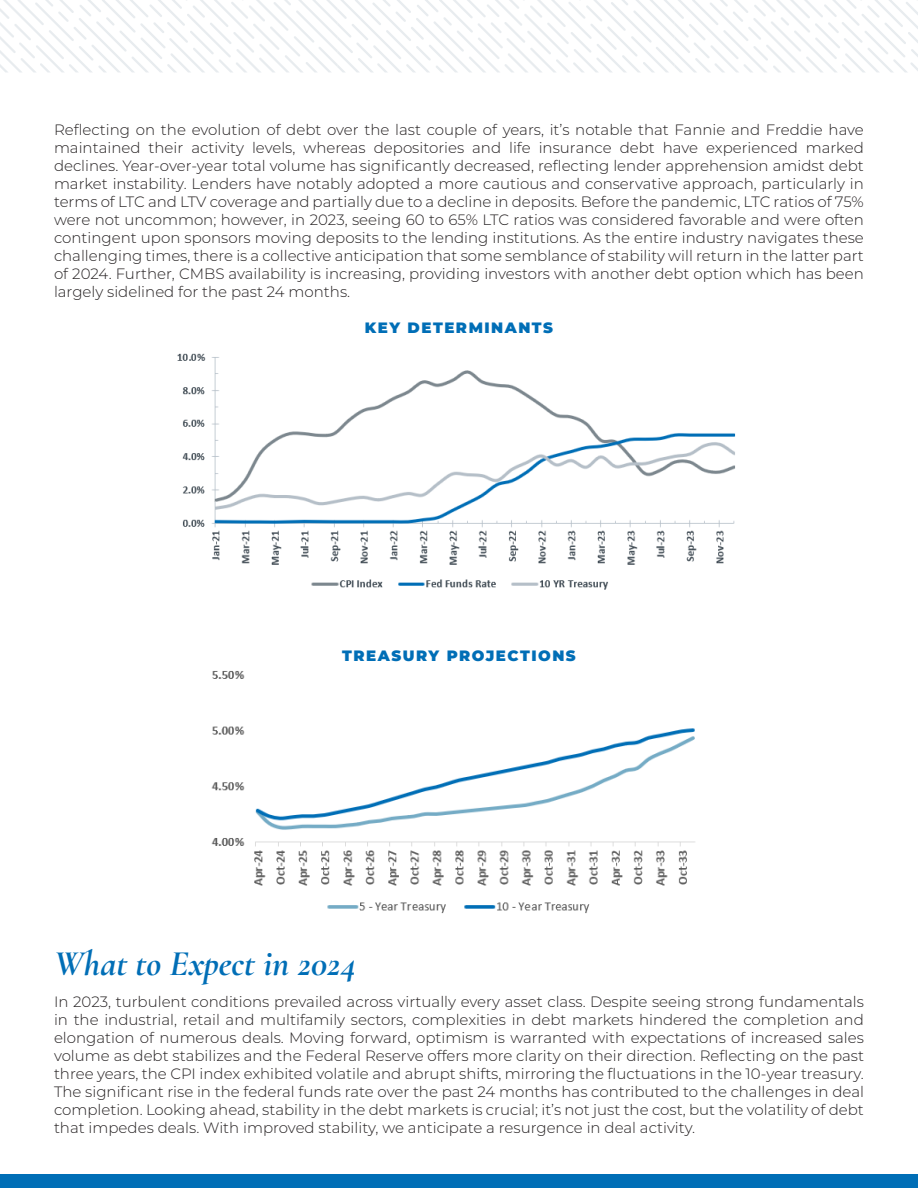
<style>
.page{position:relative;width:918px;height:1188px;background:#fff}
.page>*{position:absolute;margin:0;border:0;box-sizing:border-box;transform-origin:0 0}
.t1{font:italic 700 36px "Cormorant";color:#006eb6}
.t2{font:300 15px/18px "Montserrat";color:#231f20;text-align:justify}
.t3{font:900 15px "Montserrat";letter-spacing:.1em;color:#006eb6}
</style>
<div class="page">
<img style="left:177px;top:353px;width:559px;height:237px">
<img style="left:211px;top:671px;width:484px;height:243px">
<svg style="left:0;top:0;width:918px;height:72px"></svg>
<div style="left:0;top:1174px;width:918px;height:14px;background:#006eb6"></div>
<p class="t2" style="left:54px;top:120px;width:811px">Reflecting on the evolution of debt over the last couple of years, it’s notable that Fannie and Freddie have maintained their activity levels, whereas depositories and life insurance debt have experienced marked declines. Year-over-year total volume has significantly decreased, reflecting lender apprehension amidst debt market instability. Lenders have notably adopted a more cautious and conservative approach, particularly in terms of LTC and LTV coverage and partially due to a decline in deposits. Before the pandemic, LTC ratios of 75% were not uncommon; however, in 2023, seeing 60 to 65% LTC ratios was considered favorable and were often contingent upon sponsors moving deposits to the lending institutions. As the entire industry navigates these challenging times, there is a collective anticipation that some semblance of stability will return in the latter part of 2024. Further, CMBS availability is increasing, providing investors with another debt option which has been largely sidelined for the past 24 months.</p>
<p class="t3" style="left:365px;top:317px;width:190px">KEY DETERMINANTS</p>
<p class="t3" style="left:342px;top:645px;width:235px">TREASURY PROJECTIONS</p>
<p class="t1" style="left:54px;top:935px;width:304px">What to Expect in 2024</p>
<p class="t2" style="left:54px;top:993px;width:812px">In 2023, turbulent conditions prevailed across virtually every asset class. Despite seeing strong fundamentals in the industrial, retail and multifamily sectors, complexities in debt markets hindered the completion and elongation of numerous deals. Moving forward, optimism is warranted with expectations of increased sales volume as debt stabilizes and the Federal Reserve offers more clarity on their direction. Reflecting on the past three years, the CPI index exhibited volatile and abrupt shifts, mirroring the fluctuations in the 10-year treasury.<br>The significant rise in the federal funds rate over the past 24 months has contributed to the challenges in deal completion. Looking ahead, stability in the debt markets is crucial; it’s not just the cost, but the volatility of debt that impedes deals. With improved stability, we anticipate a resurgence in deal activity.</p>
</div>
